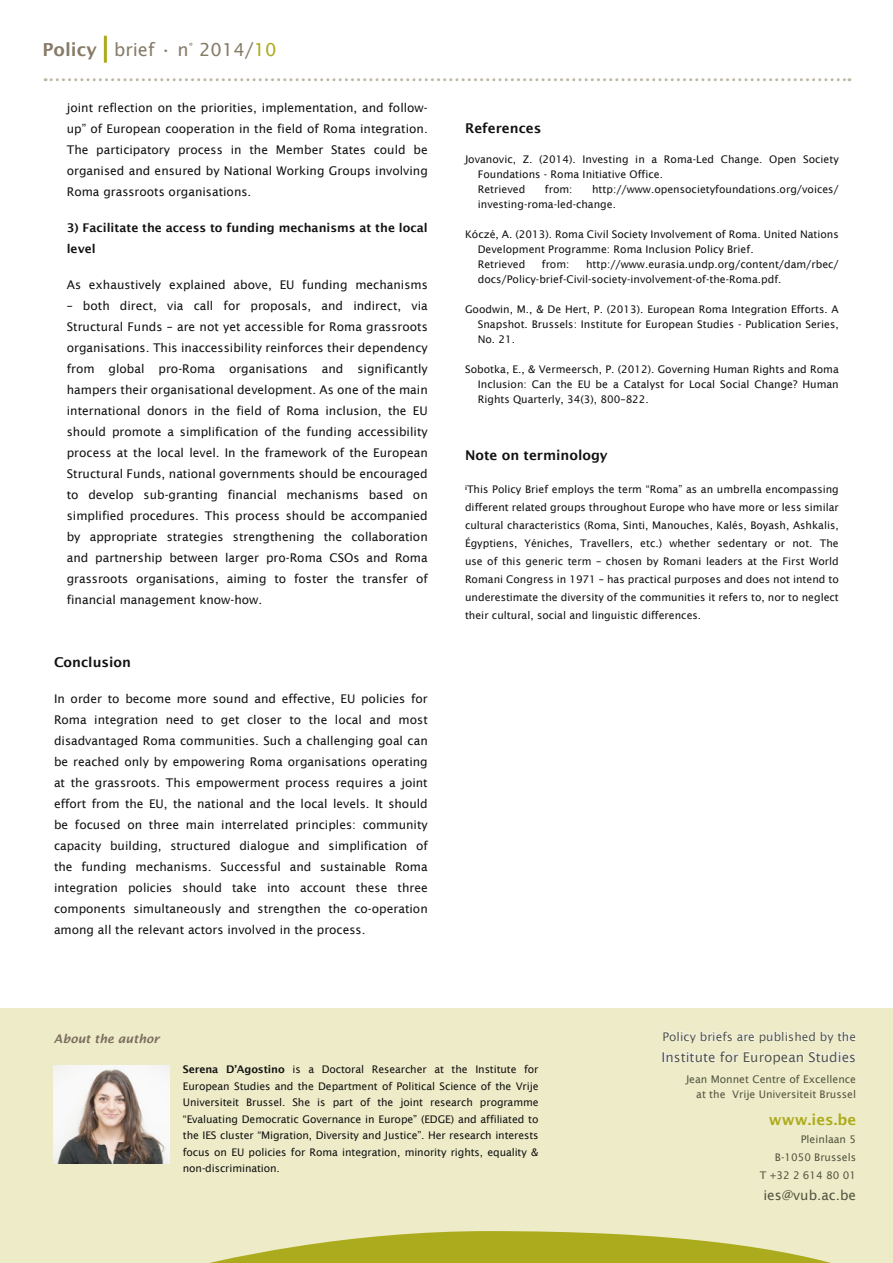
<style>
.page{position:relative;width:893px;height:1263px;background:#fff}
.page>*{position:absolute;margin:0;border:0;box-sizing:border-box;transform-origin:0 0}
.t1{font:18px "Lucida Sans";color:#867b67}
.t2{font:600 15px "Lucida Sans";color:#acab1d}
.t3{font:13.5px "Lucida Sans";color:#535542}
.t4{font:600 13.5px "Lucida Sans";color:#121212}
.t5{font:12px/21px "Lucida Sans";color:#121212;text-align:justify}
.t6{font:600 12px/21px "Lucida Sans";color:#121212}
.t7{font:12px "Lucida Sans";color:#535542}
.t8{font:italic 600 12px "Lucida Sans";color:#7b6e5f}
.t9{font:10.5px/15px "Lucida Sans";color:#121212}
.t10{font:10.5px/18px "Lucida Sans";color:#535542;text-align:right}
.s1{font-weight:600}
.s2{color:#acab1d}
</style>
<div class="page">
<div style="left:0;top:1008px;width:893px;height:255px;background:#eeecc8"></div>
<svg style="left:663px;top:1031px;width:193px;height:13px"></svg>
<svg style="left:663px;top:1050px;width:193px;height:15px"></svg>
<hr style="left:104px;top:36px;width:3px;height:27px;background:#acab1d">
<svg style="left:45px;top:78px;width:805px;height:3px"></svg>
<svg style="left:209px;top:1231px;width:622px;height:32px"></svg>
<img style="left:54px;top:1065px;width:115px;height:98px">
<h1 class="t1" style="left:43px;top:40px;width:235px"><span class="s1">Policy</span> brief • n° 2014/<span class="s2">10</span></h1>
<p class="t5" style="left:67px;top:97px;width:363px">joint reflection on the priorities, implementation, and follow&shy;up” of European cooperation in the field of Roma integration.<br>The participatory process in the Member States could be organised and ensured by National Working Groups involving Roma grassroots organisations.</p>
<p class="t6" style="left:67px;top:217px;width:363px">3) Facilitate the access to funding mechanisms at the local level</p>
<p class="t5" style="left:67px;top:274px;width:363px">As exhaustively explained above, EU funding mechanisms</p>
<p class="t5" style="left:67px;top:295px;width:363px">– both direct, via call for proposals, and indirect, via Structural Funds – are not yet accessible for Roma grassroots organisations. This inaccessibility reinforces their dependency from global pro-Roma organisations and significantly hampers their organisational development. As one of the main international donors in the field of Roma inclusion, the EU should promote a simplification of the funding accessibility process at the local level. In the framework of the European Structural Funds, national governments should be encouraged to develop sub-granting financial mechanisms based on simplified procedures. This process should be accompanied by appropriate strategies strengthening the collaboration and partnership between larger pro-Roma CSOs and Roma grassroots organisations, aiming to foster the transfer of financial management know-how.</p>
<p class="t4" style="left:54px;top:654px;width:79px">Conclusion</p>
<p class="t5" style="left:54px;top:688px;width:375px">In order to become more sound and effective, EU policies for Roma integration need to get closer to the local and most disadvantaged Roma communities. Such a challenging goal can be reached only by empowering Roma organisations operating at the grassroots. This empowerment process requires a joint effort from the EU, the national and the local levels. It should be focused on three main interrelated principles: community capacity building, structured dialogue and simplification of the funding mechanisms. Successful and sustainable Roma integration policies should take into account these three components simultaneously and strengthen the co-operation among all the relevant actors involved in the process.</p>
<p class="t4" style="left:465px;top:120px;width:78px">References</p>
<p class="t9" style="left:478px;top:152px;width:363px;text-indent:-13px">Jovanovic, Z. (2014). Investing in a Roma-Led Change. Open Society<br>Foundations - Roma Initiative Office.<br>Retrieved</p>
<p class="t9" style="left:478px;top:182px;width:363px;text-indent:114px">http://www.opensocietyfoundations.org/voices/ investing-roma-led-change.</p>
<p class="t9" style="left:478px;top:227px;width:363px;text-indent:-13px">Kóczé, A. (2013). Roma Civil Society Involvement of Roma. United Nations<br>Development Programme: Roma Inclusion Policy Brief.<br>Retrieved</p>
<p class="t9" style="left:545px;top:182px;width:29px">from:</p>
<p class="t9" style="left:542px;top:257px;width:29px">from:</p>
<p class="t9" style="left:478px;top:257px;width:363px;text-indent:108px">http://www.eurasia.undp.org/content/dam/rbec/ docs/Policy-brief-Civil-society-involvement-of-the-Roma.pdf.</p>
<p class="t9" style="left:478px;top:302px;width:363px;text-align:justify;text-indent:-13px">Goodwin, M., &amp; De Hert, P. (2013). European Roma Integration Efforts. A Snapshot. Brussels: Institute for European Studies - Publication Series, No. 21.</p>
<p class="t9" style="left:478px;top:362px;width:363px;text-align:justify;text-indent:-13px">Sobotka, E., &amp; Vermeersch, P. (2012). Governing Human Rights and Roma Inclusion: Can the EU be a Catalyst for Local Social Change? Human Rights Quarterly, 34(3), 800–822.</p>
<p class="t4" style="left:465px;top:447px;width:144px">Note on terminology</p>
<p class="t9" style="left:465px;top:480px;width:375px;line-height:18px;text-align:justify"><sup>i</sup>This Policy Brief employs the term “Roma” as an umbrella encompassing different related groups throughout Europe who have more or less similar cultural characteristics (Roma, Sinti, Manouches, Kalés, Boyash, Ashkalis, Égyptiens, Yéniches, Travellers, etc.) whether sedentary or not. The use of this generic term – chosen by Romani leaders at the First World Romani Congress in 1971 – has practical purposes and does not intend to underestimate the diversity of the communities it refers to, nor to neglect their cultural, social and linguistic differences.</p>
<p class="t8" style="left:54px;top:1032px;width:107px">About the author</p>
<p class="t9" style="left:183px;top:1061px;width:357px;line-height:16.5px;text-align:justify"><span class="s1">Serena D’Agostino</span> is a Doctoral Researcher at the Institute for European Studies and the Department of Political Science of the Vrije Universiteit Brussel. She is part of the joint research programme “Evaluating Democratic Governance in Europe” (EDGE) and affiliated to the IES cluster “Migration, Diversity and Justice”. Her research interests focus on EU policies for Roma integration, minority rights, equality &amp; non-discrimination.</p>
<p class="t7" style="left:663px;top:1029px;width:195px">Policy briefs are published by the</p>
<p class="t3" style="left:661px;top:1049px;width:196px">Institute for European Studies</p>
<p class="t10" style="left:686px;top:1071px;width:172px;line-height:15px">Jean Monnet Centre of Excellence at the Vrije Universiteit Brussel</p>
<p class="t2" style="left:769px;top:1111px;width:89px">www.ies.be</p>
<p class="t10" style="left:760px;top:1130px;width:98px">Pleinlaan 5<br>B-1050 Brussels<br>T +32 2 614 80 01</p>
<p class="t3" style="left:763px;top:1187px;width:94px">ies@vub.ac.be</p>
</div>
